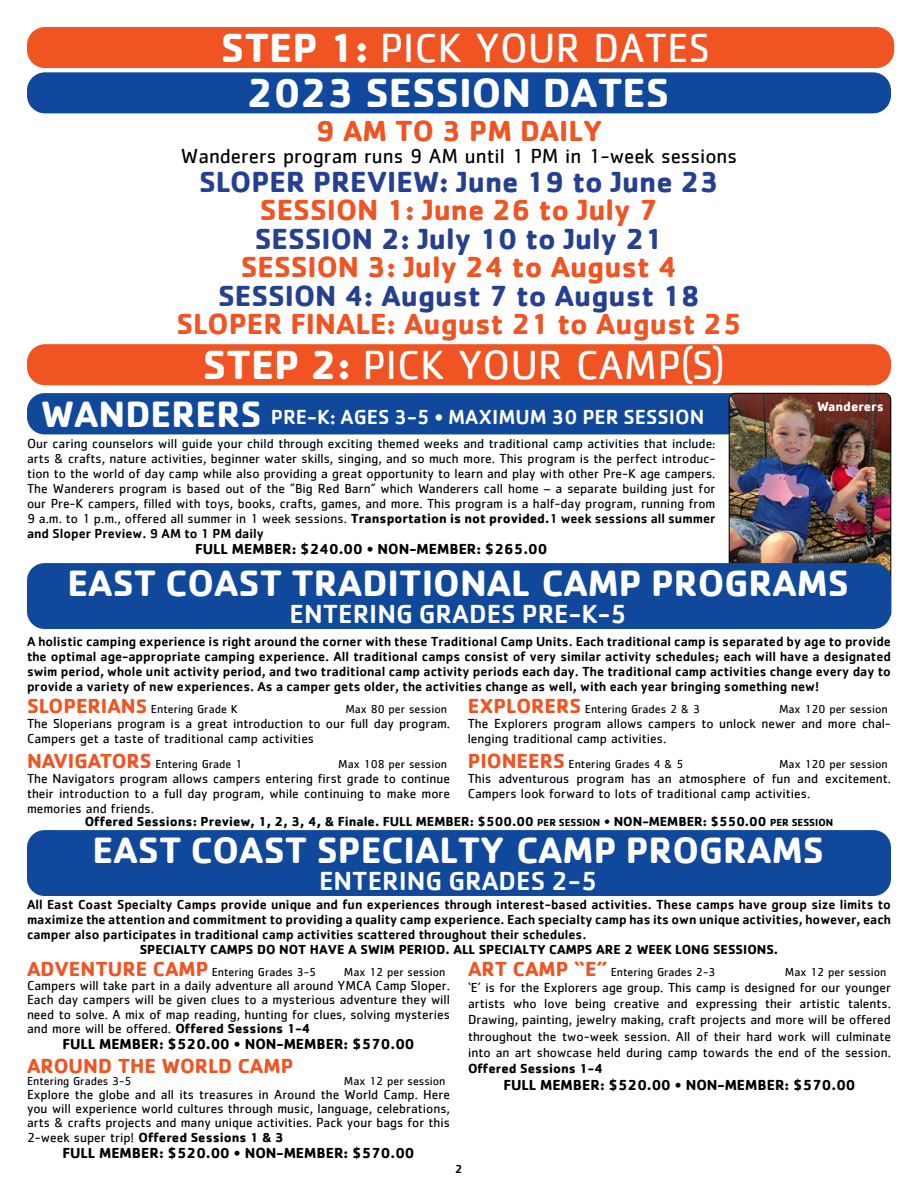
<style>
.page{position:relative;width:918px;height:1188px;background:#fff}
.page>*{position:absolute;margin:0;border:0;box-sizing:border-box;transform-origin:0 0}
.t1{font:42px "Cachet";color:#fff}
.t2{font:700 42px "Cachet";color:#fff}
.t3{font:700 37.8px "Cachet";color:#fff}
.t4{font:700 30px "Cachet";color:#f05423}
.t5{font:700 30px "Cachet";color:#25408f}
.t6{font:500 27px "Cachet";color:#fff}
.t7{font:21px "Cachet";color:#000}
.t8{font:500 21px "Cachet";color:#fff}
.t9{font:700 21px "Cachet";color:#f05423}
.t10{font:700 15px "Cachet";color:#000}
.t11{font:13.5px/15px "Cachet";color:#000;text-align:justify}
.t12{font:500 13.5px/15px "Cachet";color:#000;text-align:justify}
.t13{font:700 13.5px "Cachet";color:#000}
.t14{font:700 13.5px "Cachet";color:#fff}
.t15{font:12px "Cachet";color:#000}
.t16{font:500 12px "Cachet";color:#000}
.s1{font-weight:700}
.s2{font-weight:700;font-size:37.8px}
.s3{font-weight:500}
.s4{font-weight:700;font-size:21px;color:#f05423}
.s5{font-weight:700;font-size:20.4px;color:#f05423}
.s6{font-size:10.5px}
</style>
<div class="page">
<div style="left:27px;top:72px;width:864px;height:41px;background:#10489c;border-radius:18px"></div>
<div style="left:27px;top:27px;width:867px;height:41px;background:#f05423;border-radius:18px"></div>
<div style="left:27px;top:344px;width:864px;height:41px;background:#f05423;border-radius:18px"></div>
<div style="left:27px;top:393px;width:864px;height:41px;background:#10489c;border-radius:17px"></div>
<div style="left:27px;top:830px;width:864px;height:66px;background:#10489c;border-radius:17px"></div>
<img style="left:729px;top:393px;width:162px;height:178px">
<div style="left:729px;top:393px;width:162px;height:226px;border:1px solid #000;border-radius:6px"></div>
<div style="left:27px;top:563px;width:864px;height:66px;background:#10489c;border-radius:17px"></div>
<h1 class="t1" style="left:221px;top:24px;width:491px"><span class="s1">STEP 1:</span> PICK YOUR DATES</h1>
<h1 class="t2" style="left:247px;top:66px;width:424px">2023 SESSION DATES</h1>
<h3 class="t4" style="left:316px;top:111px;width:288px">9 AM TO 3 PM DAILY</h3>
<h3 class="t7" style="left:181px;top:144px;width:558px">Wanderers program runs 9 AM until 1 PM in 1-week sessions</h3>
<h3 class="t5" style="left:199px;top:162px;width:521px">SLOPER PREVIEW: June 19 to June 23</h3>
<h3 class="t4" style="left:260px;top:191px;width:400px">SESSION 1: June 26 to July 7</h3>
<h3 class="t5" style="left:255px;top:219px;width:410px">SESSION 2: July 10 to July 21</h3>
<h3 class="t4" style="left:241px;top:248px;width:438px">SESSION 3: July 24 to August 4</h3>
<h3 class="t5" style="left:218px;top:276px;width:483px">SESSION 4: August 7 to August 18</h3>
<h3 class="t4" style="left:176px;top:305px;width:567px">SLOPER FINALE: August 21 to August 25</h3>
<h1 class="t1" style="left:203px;top:341px;width:524px"><span class="s1">STEP 2:</span> PICK YOUR CAMP(S)</h1>
<h3 class="t8" style="left:41px;top:404px;width:665px"><span class="s2">WANDERERS</span> PRE-K: AGES 3-5 • MAXIMUM 30 PER SESSION</h3>
<p class="t11" style="left:27px;top:436px;width:690px">Our caring counselors will guide your child through exciting themed weeks and traditional camp activities that include: arts &amp; crafts, nature activities, beginner water skills, singing, and so much more. This program is the perfect introduc&shy;tion to the world of day camp while also providing a great opportunity to learn and play with other Pre-K age campers.<br>The Wanderers program is based out of the ”Big Red Barn” which Wanderers call home – a separate building just for our Pre-K campers, filled with toys, books, crafts, games, and more. This program is a half-day program, running from 9 a.m. to 1 p.m., offered all summer in 1 week sessions. <span class="s1">Transportation is not provided.</span><span class="s3">1 week sessions all summer and Sloper Preview. 9 AM to 1 PM daily</span></p>
<p class="t10" style="left:195px;top:540px;width:354px">FULL MEMBER: $240.00 • NON-MEMBER: $265.00</p>
<p class="t14" style="left:817px;top:398px;width:68px">Wanderers</p>
<h2 class="t3" style="left:67px;top:559px;width:783px">EAST COAST TRADITIONAL CAMP PROGRAMS</h2>
<h3 class="t6" style="left:290px;top:597px;width:339px">ENTERING GRADES PRE-K-5</h3>
<p class="t12" style="left:27px;top:633px;width:866px">A holistic camping experience is right around the corner with these Traditional Camp Units. Each traditional camp is separated by age to provide the optimal age-appropriate camping experience. All traditional camps consist of very similar activity schedules; each will have a designated swim period, whole unit activity period, and two traditional camp activity periods each day. The traditional camp activities change every day to provide a variety of new experiences. As a camper gets older, the activities change as well, with each year bringing something new!</p>
<p class="t15" style="left:27px;top:702px;width:212px"><span class="s4">SLOPERIAN</span><span class="s5">S</span> Entering Grade K</p>
<p class="t15" style="left:345px;top:702px;width:103px">Max 80 per session</p>
<p class="t11" style="left:27px;top:715px;width:425px">The Sloperians program is a great introduction to our full day program.<br>Campers get a taste of traditional camp activities</p>
<p class="t15" style="left:27px;top:757px;width:217px"><span class="s4">NAVIGATORS</span> Entering Grade 1</p>
<p class="t15" style="left:338px;top:757px;width:110px">Max 108 per session</p>
<p class="t11" style="left:27px;top:771px;width:425px">The Navigators program allows campers entering first grade to continue their introduction to a full day program, while continuing to make more memories and friends.</p>
<p class="t15" style="left:468px;top:702px;width:234px"><span class="s4">EXPLORERS</span> Entering Grades 2 &amp; 3</p>
<p class="t15" style="left:779px;top:702px;width:110px">Max 120 per session</p>
<p class="t11" style="left:468px;top:715px;width:425px">The Explorers program allows campers to unlock newer and more chal&shy;lenging traditional camp activities.</p>
<p class="t15" style="left:468px;top:757px;width:217px"><span class="s4">PIONEERS</span> Entering Grades 4 &amp; 5</p>
<p class="t15" style="left:779px;top:757px;width:110px">Max 120 per session</p>
<p class="t11" style="left:468px;top:771px;width:425px">This adventurous program has an atmosphere of fun and excitement.<br>Campers look forward to lots of traditional camp activities.</p>
<p class="t13" style="left:85px;top:813px;width:750px">Offered Sessions: Preview, 1, 2, 3, 4, &amp; Finale. FULL MEMBER: $500.00 <span class="s6">PER SESSION</span> • NON-MEMBER: $550.00 <span class="s6">PER SESSION</span></p>
<h2 class="t3" style="left:93px;top:826px;width:733px">EAST COAST SPECIALTY CAMP PROGRAMS</h2>
<h3 class="t6" style="left:319px;top:864px;width:280px">ENTERING GRADES 2-5</h3>
<p class="t12" style="left:27px;top:897px;width:866px">All East Coast Specialty Camps provide unique and fun experiences through interest-based activities. These camps have group size limits to maximize the attention and commitment to providing a quality camp experience. Each specialty camp has its own unique activities, however, each camper also participates in traditional camp activities scattered throughout their schedules.</p>
<p class="t13" style="left:140px;top:941px;width:640px">SPECIALTY CAMPS DO NOT HAVE A SWIM PERIOD. ALL SPECIALTY CAMPS ARE 2 WEEK LONG SESSIONS.</p>
<p class="t15" style="left:27px;top:965px;width:291px"><span class="s4">ADVENTURE CAMP</span> Entering Grades 3-5</p>
<p class="t15" style="left:344px;top:965px;width:103px">Max 12 per session</p>
<p class="t11" style="left:27px;top:978px;width:425px;line-height:14.2px">Campers will take part in a daily adventure all around YMCA Camp Sloper.<br>Each day campers will be given clues to a mysterious adventure they will need to solve. A mix of map reading, hunting for clues, solving mysteries and more will be offered. <span class="s1">Offered Sessions 1-4</span></p>
<p class="t10" style="left:62px;top:1035px;width:354px">FULL MEMBER: $520.00 • NON-MEMBER: $570.00</p>
<h3 class="t9" style="left:27px;top:1052px;width:268px">AROUND THE WORLD CAMP</h3>
<p class="t15" style="left:27px;top:1074px;width:106px">Entering Grades 3-5</p>
<p class="t15" style="left:344px;top:1074px;width:103px">Max 12 per session</p>
<p class="t11" style="left:27px;top:1087px;width:425px;line-height:14.2px">Explore the globe and all its treasures in Around the World Camp. Here you will experience world cultures through music, language, celebrations, arts &amp; crafts projects and many unique activities. Pack your bags for this 2-week super trip! <span class="s1">Offered Sessions 1 &amp; 3</span></p>
<p class="t10" style="left:62px;top:1143px;width:354px">FULL MEMBER: $520.00 • NON-MEMBER: $570.00</p>
<p class="t15" style="left:468px;top:965px;width:249px"><span class="s4">ART CAMP “E”</span> Entering Grades 2-3</p>
<p class="t15" style="left:785px;top:965px;width:103px">Max 12 per session</p>
<p class="t11" style="left:468px;top:979px;width:425px;line-height:16.2px">‘E’ is for the Explorers age group. This camp is designed for our younger artists who love being creative and expressing their artistic talents.<br>Drawing, painting, jewelry making, craft projects and more will be offered throughout the two-week session. All of their hard work will culminate into an art showcase held during camp towards the end of the session.</p>
<p class="t13" style="left:468px;top:1060px;width:136px">Offered Sessions 1-4</p>
<p class="t10" style="left:503px;top:1075px;width:354px">FULL MEMBER: $520.00 • NON-MEMBER: $570.00</p>
<p class="t16" style="left:455px;top:1161px;width:9px">2</p>
</div>
